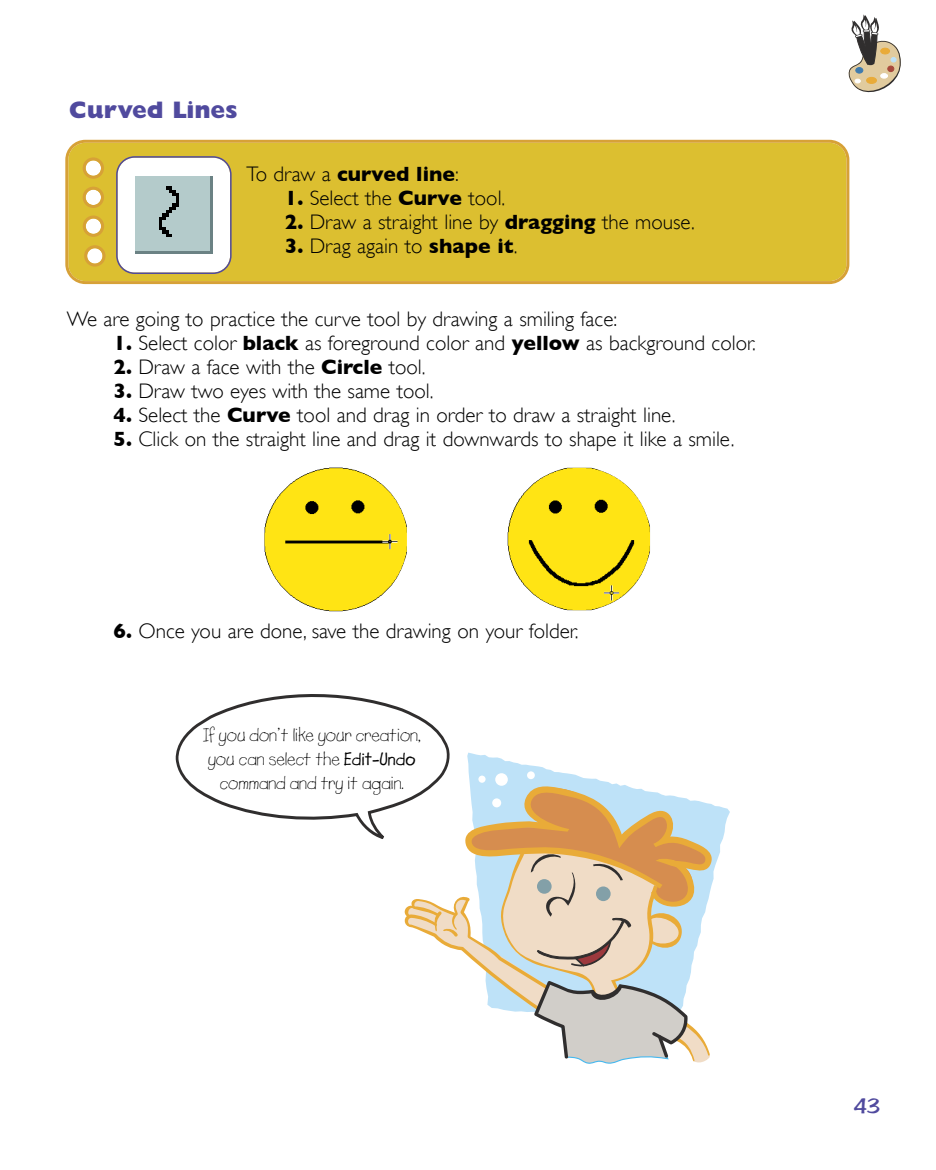
<style>
.page{position:relative;width:936px;height:1170px;background:#fff}
.page>*{position:absolute;margin:0;border:0;box-sizing:border-box;transform-origin:0 0}
.t1{font:800 24px "Gill Sans";color:#504a9e}
.t2{font:300 21px "Gill Sans";color:#000}
.t3{font:700 21px "Gill Sans";color:#000}
.t4{font:21px "Arab Bru D";color:#504a9e}
.t5{font:18px/24px "Lemonade ICG";color:#000;text-align:center}
.s1{font-weight:300}
.s2{font-weight:700}
</style>
<div class="page">
<div style="left:65px;top:140px;width:784px;height:144px;background:#dcbf30"></div>
<svg style="left:83px;top:157px;width:21px;height:22px"></svg>
<svg style="left:83px;top:187px;width:21px;height:21px"></svg>
<svg style="left:83px;top:215px;width:21px;height:22px"></svg>
<svg style="left:84px;top:245px;width:21px;height:21px"></svg>
<svg style="left:116px;top:156px;width:115px;height:118px"></svg>
<img style="left:264px;top:467px;width:143px;height:144px">
<img style="left:509px;top:467px;width:141px;height:143px;border-radius:57px">
<svg style="left:848px;top:14px;width:52px;height:79px"></svg>
<svg style="left:715px;top:806px;width:15px;height:60px"></svg>
<svg style="left:175px;top:694px;width:540px;height:369px"></svg>
<div style="left:495px;top:773px;width:13px;height:12px;background:#fff;border-radius:50%"></div>
<div style="left:492px;top:798px;width:9px;height:9px;background:#fff;border-radius:50%"></div>
<div style="left:478px;top:775px;width:7px;height:7px;background:#fff;border-radius:50%"></div>
<div style="left:527px;top:771px;width:8px;height:8px;background:#fff;border-radius:50%"></div>
<p class="t1" style="left:69px;top:100px;width:170px">Curved Lines</p>
<p class="t3" style="left:246px;top:161px;width:214px"><span class="s1">To draw a</span> curved line<span class="s1">:</span></p>
<p class="t2" style="left:285px;top:186px;width:222px"><span class="s2">1.</span> Select the <span class="s2">Curve</span> tool.</p>
<p class="t2" style="left:285px;top:210px;width:411px"><span class="s2">2.</span> Draw a straight line by <span class="s2">dragging</span> the mouse.</p>
<p class="t2" style="left:285px;top:234px;width:234px"><span class="s2">3.</span> Drag again to <span class="s2">shape it</span>.</p>
<p class="t2" style="left:67px;top:307px;width:551px">We are going to practice the curve tool by drawing a smiling face:</p>
<p class="t2" style="left:114px;top:331px;width:643px"><span class="s2">1.</span> Select color <span class="s2">black</span> as foreground color and <span class="s2">yellow</span> as background color.</p>
<p class="t2" style="left:114px;top:355px;width:313px"><span class="s2">2.</span> Draw a face with the <span class="s2">Circle</span> tool.</p>
<p class="t2" style="left:114px;top:379px;width:321px"><span class="s2">3.</span> Draw two eyes with the same tool.</p>
<p class="t2" style="left:114px;top:403px;width:563px"><span class="s2">4.</span> Select the <span class="s2">Curve</span> tool and drag in order to draw a straight line.</p>
<p class="t2" style="left:114px;top:427px;width:622px"><span class="s2">5.</span> Click on the straight line and drag it downwards to shape it like a smile.</p>
<p class="t2" style="left:114px;top:619px;width:466px"><span class="s2">6.</span> Once you are done, save the drawing on your folder.</p>
<p class="t5" style="left:203px;top:725px;width:219px">If you don’t like your creation, you can select the <span class="s2">Edit-Undo </span>command and try it again.</p>
<p class="t4" style="left:854px;top:1093px;width:27px">43</p>
</div>
